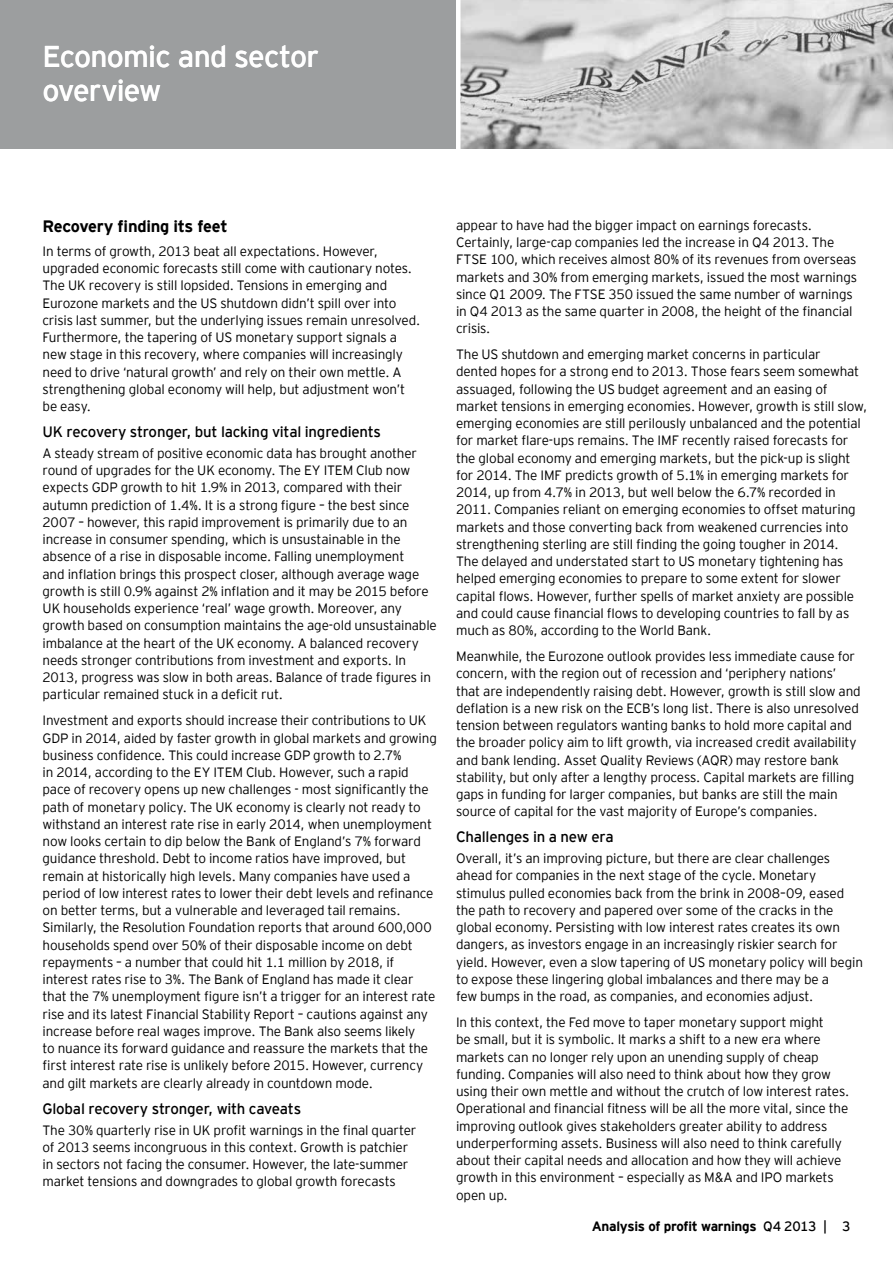
<style>
.page{position:relative;width:893px;height:1263px;background:#fff}
.page>*{position:absolute;margin:0;border:0;box-sizing:border-box;transform-origin:0 0}
.t1{font:30px/34.5px "EY Interstate";letter-spacing:-.03em;color:#fff}
.t2{font:700 16.5px "EY Interstate";letter-spacing:-.02em;color:#000}
.t3{font:15px "EY Interstate";letter-spacing:-.015em;color:#000}
.t4{font:300 13.5px/17.2px "EY Interstate";letter-spacing:-.015em;color:#000}
.t5{font:700 13.5px "EY Interstate";letter-spacing:-.02em;color:#000}
.s1{font-weight:400}
</style>
<div class="page">
<div style="left:0;top:0;width:575px;height:149px;background:#9c9e9f"></div>
<img style="left:460px;top:0;width:433px;height:149px">
<hr style="left:456px;top:0;width:4px;height:155px;background:#fff">
<h1 class="t1" style="left:43px;top:37px;width:278px">Economic and sector overview</h1>
<p class="t2" style="left:43px;top:214px;width:187px">Recovery finding its feet</p>
<p class="t4" style="left:43px;top:242px;width:379px">In terms of growth, 2013 beat all expectations. However, upgraded economic forecasts still come with cautionary notes.<br>The UK recovery is still lopsided. Tensions in emerging and Eurozone markets and the US shutdown didn’t spill over into crisis last summer, but the underlying issues remain unresolved.<br>Furthermore, the tapering of US monetary support signals a new stage in this recovery, where companies will increasingly need to drive ‘natural growth’ and rely on their own mettle. A strengthening global economy will help, but adjustment won’t be easy.</p>
<p class="t3" style="left:43px;top:421px;width:340px">UK recovery stronger, but lacking vital ingredients</p>
<p class="t4" style="left:43px;top:444px;width:396px">A steady stream of positive economic data has brought another round of upgrades for the UK economy. The EY ITEM Club now expects GDP growth to hit 1.9% in 2013, compared with their autumn prediction of 1.4%. It is a strong figure – the best since 2007 – however, this rapid improvement is primarily due to an increase in consumer spending, which is unsustainable in the absence of a rise in disposable income. Falling unemployment<br>and inflation brings this prospect closer, although average wage growth is still 0.9% against 2% inflation and it may be 2015 before UK households experience ‘real’ wage growth. Moreover, any growth based on consumption maintains the age-old unsustainable imbalance at the heart of the UK economy. A balanced recovery needs stronger contributions from investment and exports. In 2013, progress was slow in both areas. Balance of trade figures in particular remained stuck in a deficit rut.</p>
<p class="t4" style="left:43px;top:711px;width:396px">Investment and exports should increase their contributions to UK GDP in 2014, aided by faster growth in global markets and growing business confidence. This could increase GDP growth to 2.7%<br>in 2014, according to the EY ITEM Club. However, such a rapid pace of recovery opens up new challenges - most significantly the path of monetary policy. The UK economy is clearly not ready to withstand an interest rate rise in early 2014, when unemployment now looks certain to dip below the Bank of England’s 7% forward guidance threshold. Debt to income ratios have improved, but remain at historically high levels. Many companies have used a period of low interest rates to lower their debt levels and refinance on better terms, but a vulnerable and leveraged tail remains.<br>Similarly, the Resolution Foundation reports that around 600,000 households spend over 50% of their disposable income on debt repayments – a number that could hit 1.1 million by 2018, if interest rates rise to 3%. The Bank of England has made it clear that the 7% unemployment figure isn’t a trigger for an interest rate rise and its latest Financial Stability Report – cautions against any increase before real wages improve. The Bank also seems likely<br>to nuance its forward guidance and reassure the markets that the first interest rate rise is unlikely before 2015. However, currency and gilt markets are clearly already in countdown mode.</p>
<p class="t3" style="left:43px;top:1097px;width:260px">Global recovery stronger, with caveats</p>
<p class="t4" style="left:43px;top:1120px;width:375px">The 30% quarterly rise in UK profit warnings in the final quarter of 2013 seems incongruous in this context. Growth is patchier in sectors not facing the consumer. However, the late-summer market tensions and downgrades to global growth forecasts</p>
<p class="t4" style="left:456px;top:216px;width:402px">appear to have had the bigger impact on earnings forecasts.<br>Certainly, large-cap companies led the increase in Q4 2013. The FTSE 100, which receives almost 80% of its revenues from overseas markets and 30% from emerging markets, issued the most warnings since Q1 2009. The FTSE 350 issued the same number of warnings in Q4 2013 as the same quarter in 2008, the height of the financial crisis.</p>
<p class="t4" style="left:456px;top:345px;width:413px">The US shutdown and emerging market concerns in particular<br>dented hopes for a strong end to 2013. Those fears seem somewhat assuaged, following the US budget agreement and an easing of market tensions in emerging economies. However, growth is still slow, emerging economies are still perilously unbalanced and the potential for market flare-ups remains. The IMF recently raised forecasts for the global economy and emerging markets, but the pick-up is slight for 2014. The IMF predicts growth of 5.1% in emerging markets for 2014, up from 4.7% in 2013, but well below the 6.7% recorded in 2011. Companies reliant on emerging economies to offset maturing markets and those converting back from weakened currencies into strengthening sterling are still finding the going tougher in 2014.<br>The delayed and understated start to US monetary tightening has helped emerging economies to prepare to some extent for slower capital flows. However, further spells of market anxiety are possible and could cause financial flows to developing countries to fall by as much as 80%, according to the World Bank.</p>
<p class="t4" style="left:456px;top:647px;width:406px">Meanwhile, the Eurozone outlook provides less immediate cause for concern, with the region out of recession and ‘periphery nations’ that are independently raising debt. However, growth is still slow and deflation is a new risk on the ECB’s long list. There is also unresolved tension between regulators wanting banks to hold more capital and the broader policy aim to lift growth, via increased credit availability and bank lending. Asset Quality Reviews (AQR) may restore bank stability, but only after a lengthy process. Capital markets are filling gaps in funding for larger companies, but banks are still the main source of capital for the vast majority of Europe’s companies.</p>
<p class="t3" style="left:456px;top:826px;width:159px">Challenges in a new era</p>
<p class="t4" style="left:456px;top:849px;width:408px">Overall, it’s an improving picture, but there are clear challenges ahead for companies in the next stage of the cycle. Monetary stimulus pulled economies back from the brink in 2008–09, eased the path to recovery and papered over some of the cracks in the global economy. Persisting with low interest rates creates its own dangers, as investors engage in an increasingly riskier search for yield. However, even a slow tapering of US monetary policy will begin to expose these lingering global imbalances and there may be a<br>few bumps in the road, as companies, and economies adjust.</p>
<p class="t4" style="left:456px;top:1013px;width:395px">In this context, the Fed move to taper monetary support might<br>be small, but it is symbolic. It marks a shift to a new era where markets can no longer rely upon an unending supply of cheap funding. Companies will also need to think about how they grow using their own mettle and without the crutch of low interest rates.<br>Operational and financial fitness will be all the more vital, since the improving outlook gives stakeholders greater ability to address underperforming assets. Business will also need to think carefully about their capital needs and allocation and how they will achieve growth in this environment – especially as M&amp;A and IPO markets open up.</p>
<p class="t5" style="left:592px;top:1217px;width:260px">Analysis of profit warnings <span class="s1">Q4 2013 | 3</span></p>
</div>
